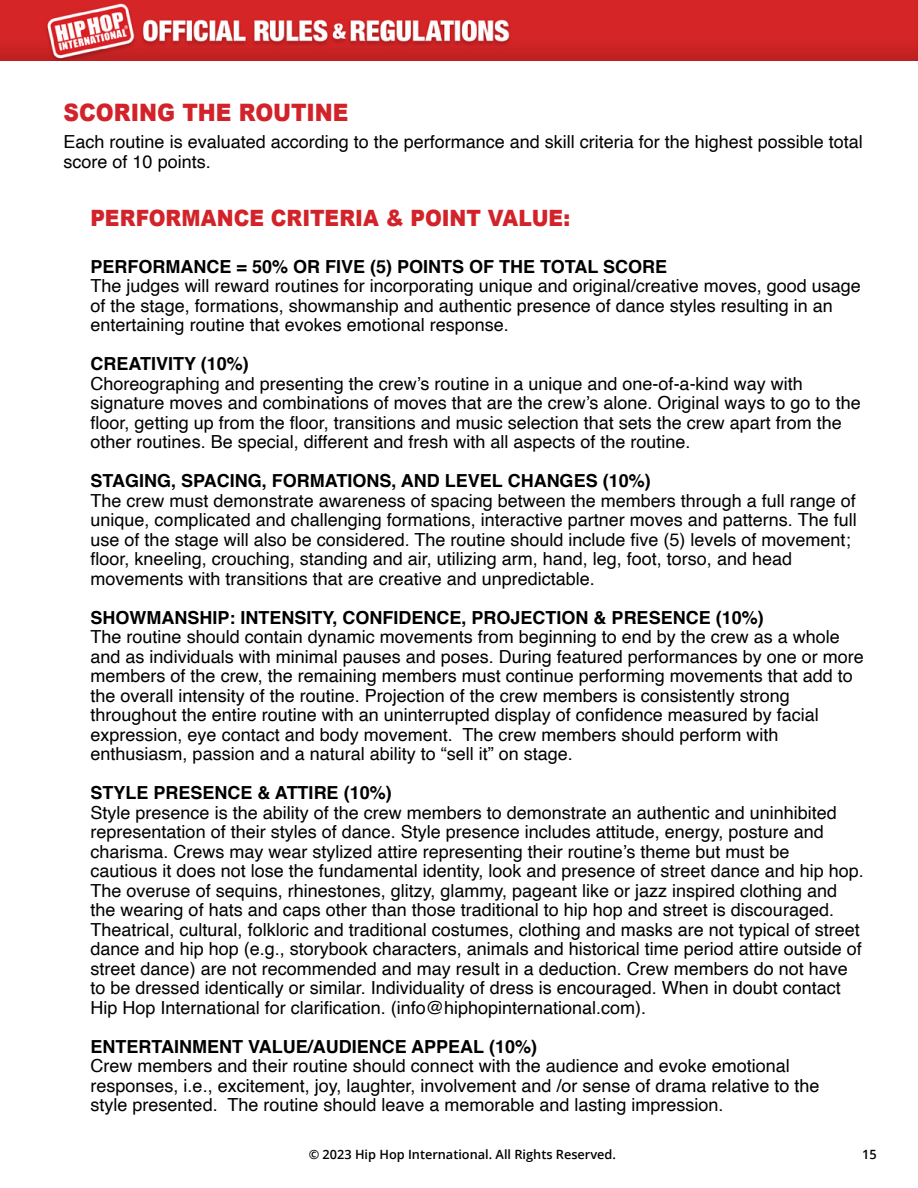
<style>
.page{position:relative;width:918px;height:1188px;background:#fff}
.page>*{position:absolute;margin:0;border:0;box-sizing:border-box;transform-origin:0 0}
.t1{font:900 24px "Arial";color:#d2232a;scale:.9 1}
.t2{font:900 22.5px "Arial";color:#d2232a;scale:.9 1}
.t3{font:18px/19.5px "Helvetica";color:#000}
.t4{font:700 18px "Helvetica";color:#000}
.t5{font:600 12.75px "Open Sans";color:#000}
</style>
<div class="page">
<img style="left:0;top:0;width:918px;height:60px">
<h1 class="t1" style="left:64px;top:95px;width:318px">SCORING THE ROUTINE</h1>
<p class="t3" style="left:64px;top:133px;width:801px">Each routine is evaluated according to the performance and skill criteria for the highest possible total score of 10 points.</p>
<p class="t2" style="left:91px;top:202px;width:534px">PERFORMANCE CRITERIA &amp; POINT VALUE:</p>
<p class="t4" style="left:91px;top:252px;width:578px">PERFORMANCE = 50% OR FIVE (5) POINTS OF THE TOTAL SCORE</p>
<p class="t3" style="left:91px;top:277px;width:772px">The judges will reward routines for incorporating unique and original/creative moves, good usage of the stage, formations, showmanship and authentic presence of dance styles resulting in an entertaining routine that evokes emotional response.</p>
<p class="t4" style="left:91px;top:350px;width:160px">CREATIVITY (10%)</p>
<p class="t3" style="left:91px;top:374px;width:772px">Choreographing and presenting the crew’s routine in a unique and one-of-a-kind way with signature moves and combinations of moves that are the crew’s alone. Original ways to go to the floor, getting up from the floor, transitions and music selection that sets the crew apart from the other routines. Be special, different and fresh with all aspects of the routine.</p>
<p class="t4" style="left:91px;top:467px;width:562px">STAGING, SPACING, FORMATIONS, AND LEVEL CHANGES (10%)</p>
<p class="t3" style="left:91px;top:491px;width:768px">The crew must demonstrate awareness of spacing between the members through a full range of unique, complicated and challenging formations, interactive partner moves and patterns. The full use of the stage will also be considered. The routine should include five (5) levels of movement; floor, kneeling, crouching, standing and air, utilizing arm, hand, leg, foot, torso, and head movements with transitions that are creative and unpredictable.</p>
<p class="t4" style="left:91px;top:603px;width:675px">SHOWMANSHIP: INTENSITY, CONFIDENCE, PROJECTION &amp; PRESENCE (10%)</p>
<p class="t3" style="left:91px;top:628px;width:775px">The routine should contain dynamic movements from beginning to end by the crew as a whole and as individuals with minimal pauses and poses. During featured performances by one or more members of the crew, the remaining members must continue performing movements that add to the overall intensity of the routine. Projection of the crew members is consistently strong throughout the entire routine with an uninterrupted display of confidence measured by facial expression, eye contact and body movement. The crew members should perform with enthusiasm, passion and a natural ability to “sell it” on stage.</p>
<p class="t4" style="left:91px;top:778px;width:303px">STYLE PRESENCE &amp; ATTIRE (10%)</p>
<p class="t3" style="left:91px;top:803px;width:775px">Style presence is the ability of the crew members to demonstrate an authentic and uninhibited representation of their styles of dance. Style presence includes attitude, energy, posture and charisma. Crews may wear stylized attire representing their routine’s theme but must be<br>cautious it does not lose the fundamental identity, look and presence of street dance and hip hop.<br>The overuse of sequins, rhinestones, glitzy, glammy, pageant like or jazz inspired clothing and the wearing of hats and caps other than those traditional to hip hop and street is discouraged.<br>Theatrical, cultural, folkloric and traditional costumes, clothing and masks are not typical of street dance and hip hop (e.g., storybook characters, animals and historical time period attire outside of street dance) are not recommended and may result in a deduction. Crew members do not have to be dressed identically or similar. Individuality of dress is encouraged. When in doubt contact Hip Hop International for clarification. (info@hiphopinternational.com).</p>
<p class="t4" style="left:91px;top:1032px;width:448px">ENTERTAINMENT VALUE/AUDIENCE APPEAL (10%)</p>
<p class="t3" style="left:91px;top:1057px;width:731px">Crew members and their routine should connect with the audience and evoke emotional responses, i.e., excitement, joy, laughter, involvement and /or sense of drama relative to the style presented. The routine should leave a memorable and lasting impression.</p>
<p class="t5" style="left:309px;top:1145px;width:309px">© 2023 Hip Hop International. All Rights Reserved.</p>
<p class="t5" style="left:862px;top:1145px;width:16px">15</p>
</div>
